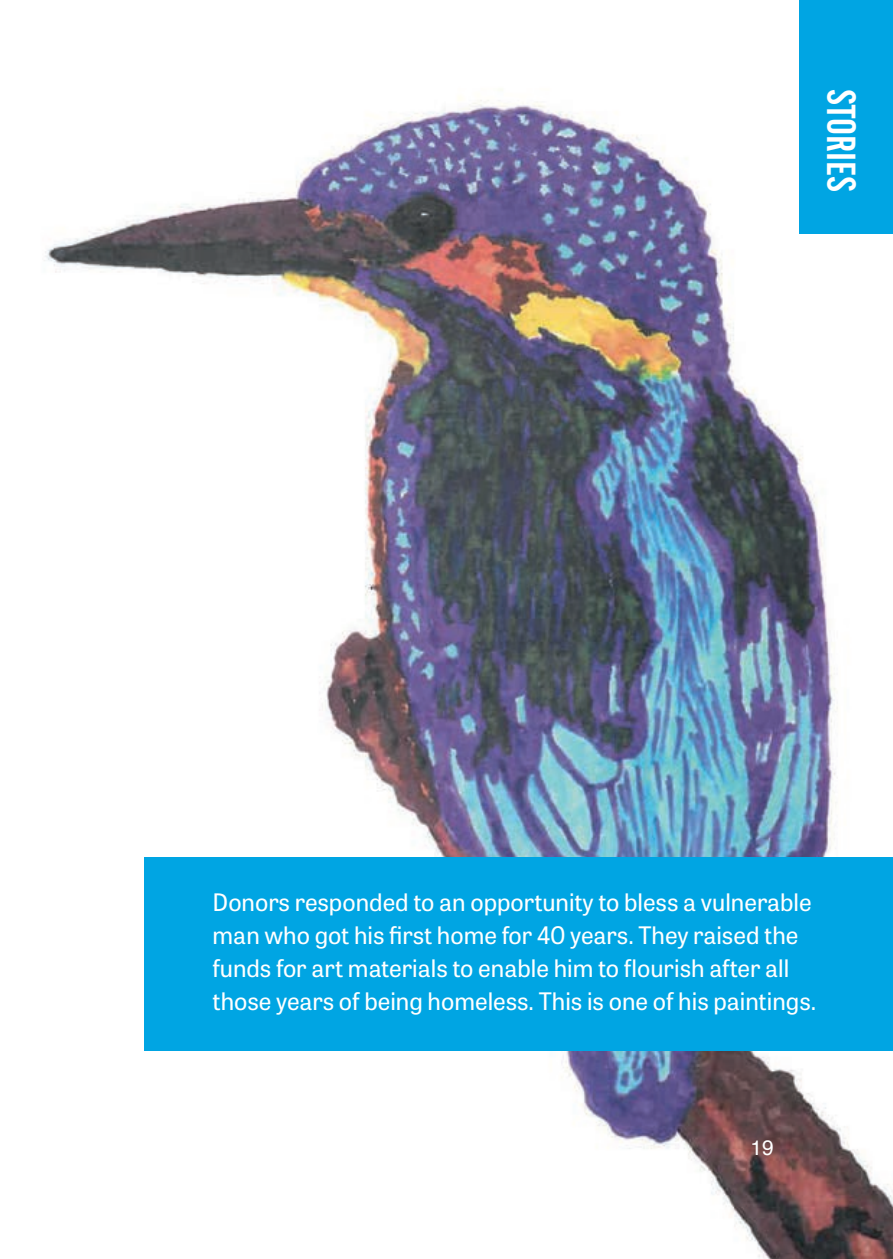
<style>
.page{position:relative;width:893px;height:1259px;background:#fff}
.page>*{position:absolute;margin:0;border:0;box-sizing:border-box;transform-origin:0 0}
.t1{font:40.2px "Alternate Gothic No 2 BT";color:#fff}
.t2{font:24px/33px "Tablet Gothic";color:#fff}
.t3{font:21px "Helvetica";color:#fff}
</style>
<div class="page">
<img style="left:44px;top:89px;width:849px;height:1170px">
<div style="left:145px;top:857px;width:748px;height:194px;background:#00a5e3"></div>
<div style="left:799px;top:0;width:94px;height:234px;background:#00a5e3"></div>
<h1 class="t1" style="left:863px;top:89px;width:104px;rotate:90deg">STORIES</h1>
<p class="t2" style="left:213px;top:885px;width:605px">Donors responded to an opportunity to bless a vulnerable man who got his first home for 40 years. They raised the funds for art materials to enable him to flourish after all those years of being homeless. This is one of his paintings.</p>
<p class="t3" style="left:750px;top:1131px;width:25px">19</p>
</div>
